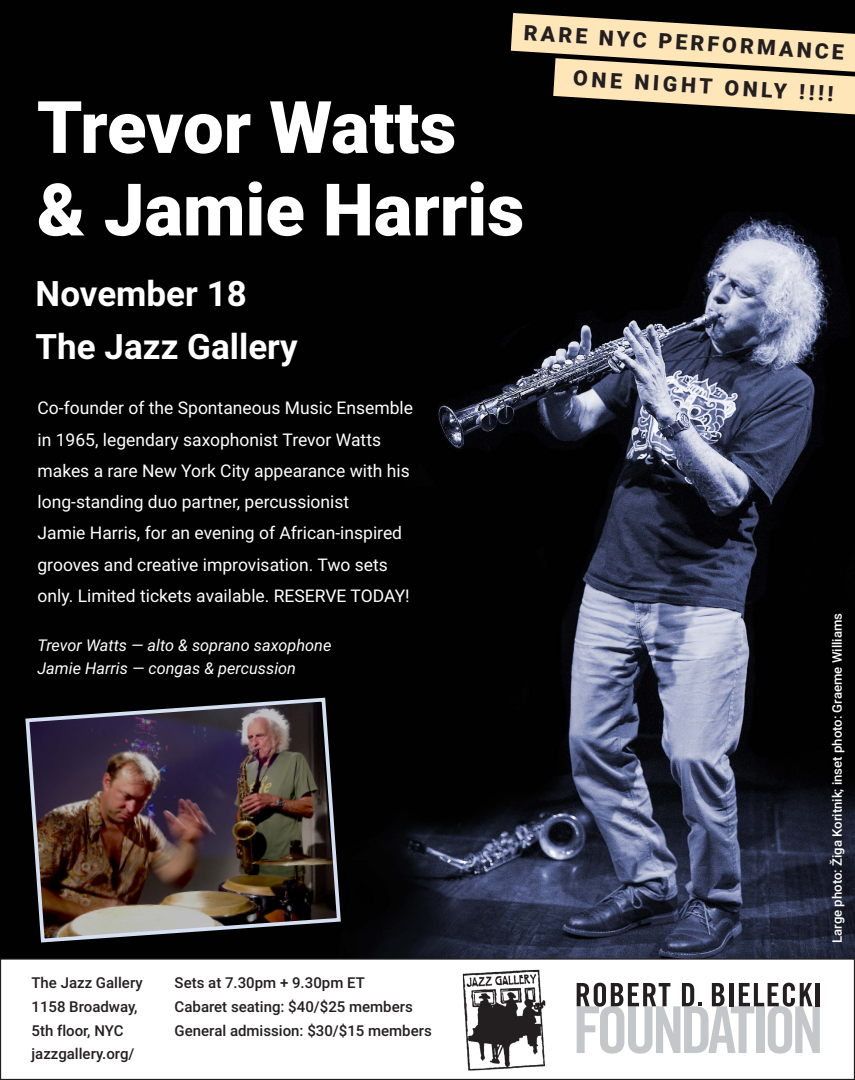
<style>
.page{position:relative;width:855px;height:1080px;background:#fff}
.page>*{position:absolute;margin:0;border:0;box-sizing:border-box;transform-origin:0 0}
.t1{font:900 72.5px/82.5px "Roboto";color:#fff}
.t2{font:700 35px/52.5px "Roboto";color:#fff}
.t3{font:900 21.25px/42.6px "Roboto";color:#231f20}
.t4{font:17.5px/31.2px "Roboto";color:#fff}
.t5{font:italic 16.25px/23.8px "Roboto";color:#fff}
.t6{font:500 15px/23.8px "Roboto";color:#231f20}
.t7{font:500 13.12px "Roboto";color:#fff}
</style>
<div class="page">
<img style="left:0;top:0;width:855px;height:958px">
<div style="left:0;top:958px;width:855px;height:122px;border:1px solid #231f20"></div>
<img style="left:463px;top:970px;width:82px;height:101px">
<img style="left:23px;top:696px;width:320px;height:249px">
<svg style="left:577px;top:983px;width:243px;height:71px"></svg>
<hr style="left:816px;top:983px;width:4px;height:23px;background:#231f20">
<svg style="left:511px;top:13px;width:344px;height:101px;background:#af9f80"></svg>
<p class="t3" style="left:577px;top:15px;width:270px;text-indent:-52px;rotate:3deg">RARE NYC PERFORMANCE<br>ONE NIGHT ONLY !!!!</p>
<h1 class="t1" style="left:37px;top:83px;width:489px">Trevor Watts<br>&amp; Jamie Harris</h1>
<h2 class="t2" style="left:36px;top:266px;width:264px">November 18<br>The Jazz Gallery</h2>
<p class="t4" style="left:38px;top:392px;width:377px">Co-founder of the Spontaneous Music Ensemble in 1965, legendary saxophonist Trevor Watts makes a rare New York City appearance with his long-standing duo partner, percussionist<br>Jamie Harris, for an evening of African-inspired grooves and creative improvisation. Two sets only. Limited tickets available. RESERVE TODAY!</p>
<p class="t5" style="left:38px;top:632px;width:295px">Trevor Watts — alto &amp; soprano saxophone<br>Jamie Harris — congas &amp; percussion</p>
<p class="t6" style="left:32px;top:970px;width:113px">The Jazz Gallery<br>1158 Broadway,<br>5th floor, NYC jazzgallery.org/</p>
<p class="t6" style="left:175px;top:970px;width:259px">Sets at 7.30pm + 9.30pm ET<br>Cabaret seating: $40/$25 members<br>General admission: $30/$15 members</p>
<p class="t7" style="left:828px;top:943px;width:331px;rotate:-90deg">Large photo: Žiga Koritnik; inset photo: Graeme Williams</p>
</div>
